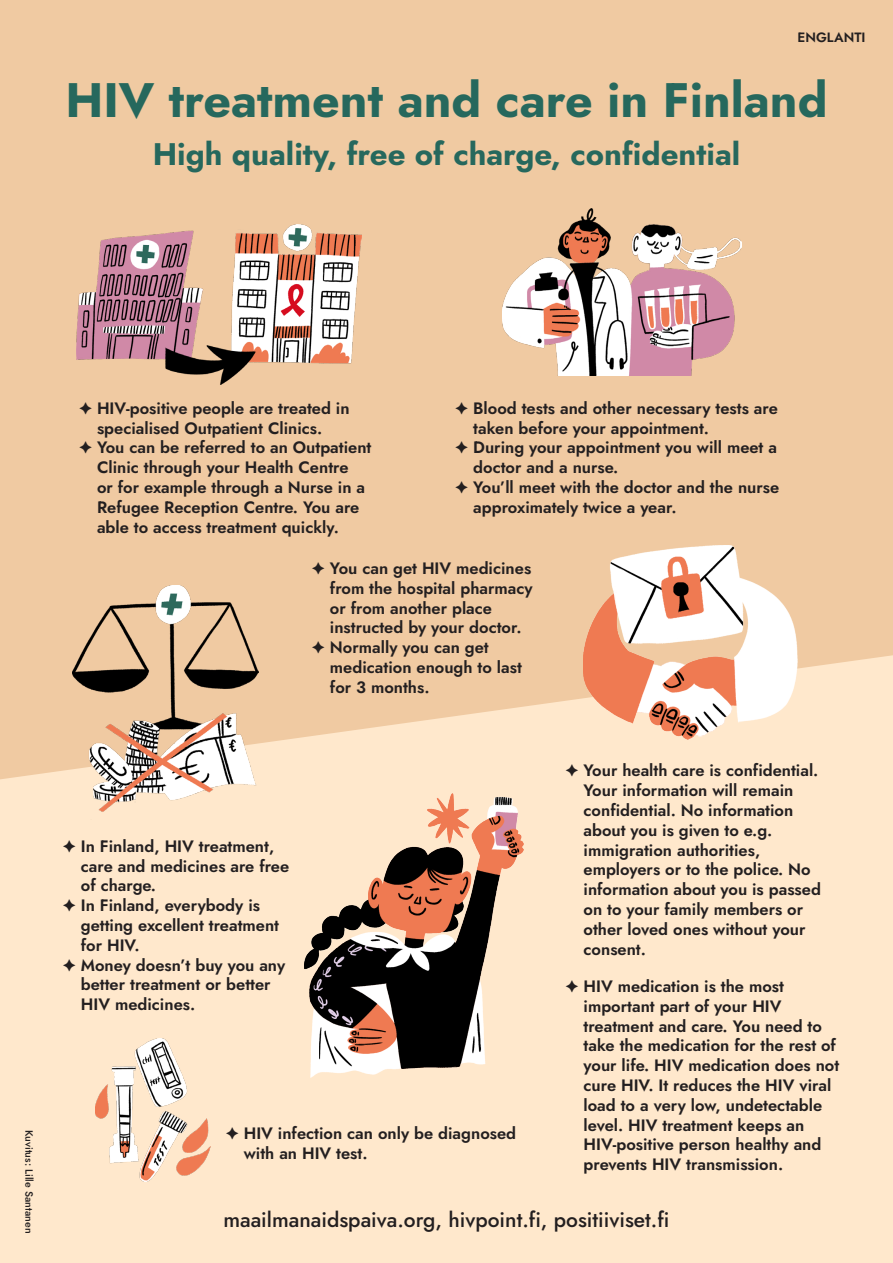
<style>
.page{position:relative;width:893px;height:1263px;background:#f0caa2}
.page>*{position:absolute;margin:0;border:0;box-sizing:border-box;transform-origin:0 0}
.t1{font:700 48.3px "Jost";color:#26685d}
.t2{font:700 31.2px "Jost";color:#26685d}
.Bullet_leipis{font:500 21px "Jost";color:#231f20}
.t3{font:600 16.5px/19.8px "Jost";color:#231f20}
.Bullet_leipis-2{font:600 13.5px "Jost";color:#231f20}
.Bullet_leipis-3{font:500 10.5px "Jost";color:#231f20}
</style>
<div class="page">
<svg style="left:0;top:655px;width:893px;height:608px;fill:#ffe8cc"></svg>
<img style="left:95px;top:1039px;width:115px;height:142px">
<img style="left:502px;top:208px;width:239px;height:167px">
<img style="left:77px;top:225px;width:284px;height:160px">
<img style="left:73px;top:586px;width:186px;height:233px">
<img style="left:305px;top:793px;width:219px;height:284px">
<img style="left:584px;top:546px;width:213px;height:194px">
<p class="Bullet_leipis-2" style="left:798px;top:28px;width:69px">ENGLANTI</p>
<p class="t1" style="left:65px;top:67px;width:764px">HIV treatment and care in Finland</p>
<p class="t2" style="left:153px;top:133px;width:589px">High quality, free of charge, confidential</p>
<p class="Bullet_leipis-3" style="left:36px;top:1130px;width:105px;rotate:90deg">Kuvitus: Lille Santanen</p>
<p class="t3" style="left:79px;top:398px;width:272px;text-align:center">✦ HIV-positive people are treated in specialised Outpatient Clinics.</p>
<p class="t3" style="left:97px;top:438px;width:276px;text-indent:-18px">✦ You can be referred to an Outpatient Clinic through your Health Centre<br>or for example through a Nurse in a Refugee Reception Centre. You are able to access treatment quickly.</p>
<p class="t3" style="left:473px;top:398px;width:306px;text-indent:-18px">✦ Blood tests and other necessary tests are taken before your appointment.</p>
<p class="t3" style="left:473px;top:438px;width:305px;text-indent:-18px">✦ During your appointment you will meet a doctor and a nurse.</p>
<p class="t3" style="left:473px;top:477px;width:308px;text-indent:-18px">✦ You l l’ meet with the doctor and the nurse approximately twice a year.</p>
<p class="t3" style="left:330px;top:558px;width:204px;text-indent:-18px">✦ You can get HIV medicines from the hospital pharmacy or from another place instructed by your doctor.</p>
<p class="t3" style="left:330px;top:638px;width:193px;text-indent:-18px">✦ Normally you can get medication enough to last for 3 months.</p>
<p class="t3" style="left:81px;top:836px;width:210px;text-indent:-18px">✦ In Finland, HIV treatment, care and medicines are free of charge.</p>
<p class="t3" style="left:81px;top:896px;width:200px;text-indent:-18px">✦ In Finland, everybody is getting excellent treatment for HIV.</p>
<p class="t3" style="left:81px;top:955px;width:206px;text-indent:-18px">✦ Money doesn t’ buy you any better treatment or better<br>HIV medicines.</p>
<p class="t3" style="left:244px;top:1123px;width:274px;text-indent:-18px">✦ HIV infection can only be diagnosed with an HIV test.</p>
<p class="t3" style="left:584px;top:761px;width:239px;text-indent:-18px">✦ Your health care is confidential.<br>Your information will remain confidential. No information about you is given t o .g.e immigration authorities, employers or to the police. No information about you is passed on to your family members or other loved ones without your consent.</p>
<p class="t3" style="left:584px;top:976px;width:257px;text-indent:-18px">✦ HIV medication is the most important part of your HIV treatment and care. You need to take the medication for the rest of your life. HIV medication does not cure HIV It. reduces the HIV viral load to a very low, undetectable level. HIV treatment keeps an<br>HIV-positive person healthy and prevents HIV transmission.</p>
<p class="Bullet_leipis" style="left:223px;top:1205px;width:448px">maailmanaidspaiva.org, hivpoint. ,f i positiiviset.fi</p>
</div>
